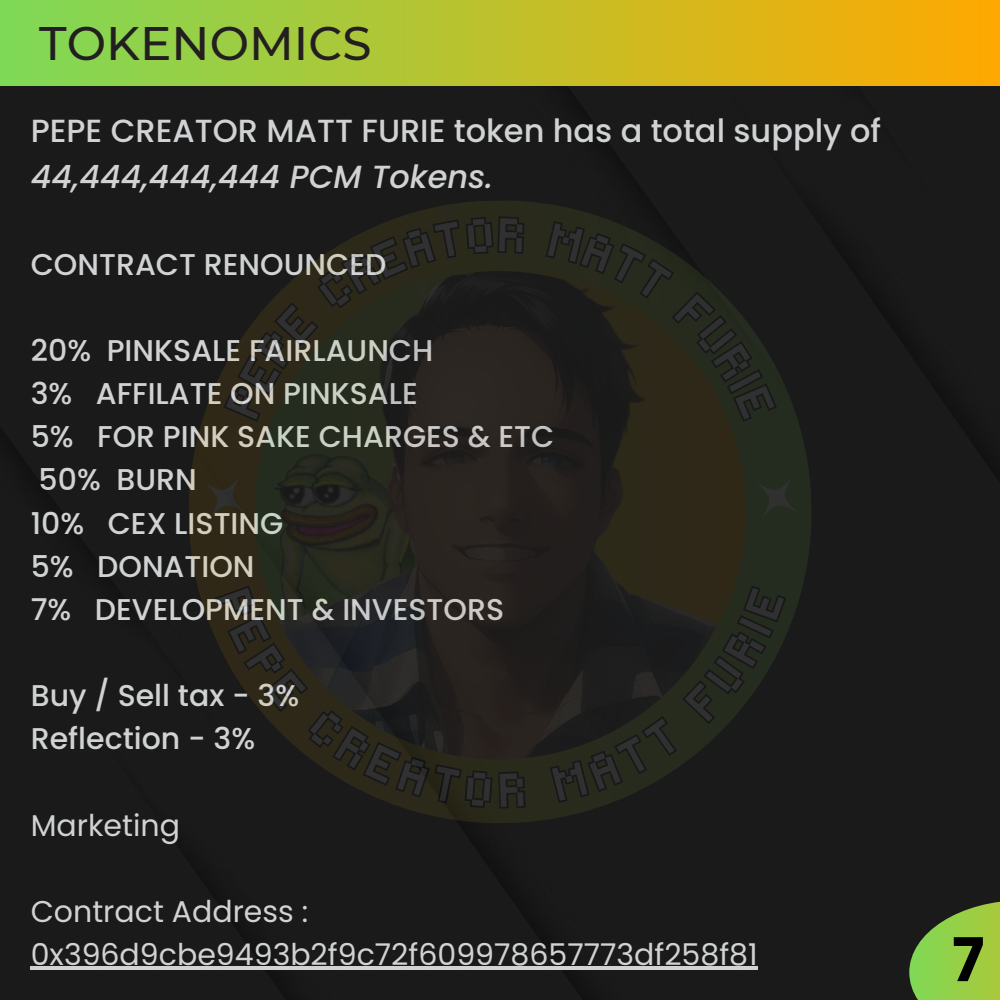
<style>
.page{position:relative;width:1000px;height:1000px;background:#fff}
.page>*{position:absolute;margin:0;border:0;box-sizing:border-box;transform-origin:0 0}
.t1{font:700 60.25px "Poppins";color:#000}
.t2{font:500 46.9px "Montserrat";color:#231f20}
.t3{font:500 32px/45.8px "Poppins";color:#d0d2d3}
.t4{font:500 30px "Poppins";color:#d0d2d3}
.t5{font:30px/43.1px "Poppins";color:#d0d2d3}
.s1{font-style:italic}
</style>
<div class="page">
<div style="left:0;top:85px;width:1000px;height:915px;background:#1a1a1a"></div>
<hr style="left:31px;top:966px;width:727px;height:3px;background:#d0d2d3">
<svg style="left:909px;top:900px;width:91px;height:100px;background:#7caa3d"></svg>
<svg style="left:185px;top:196px;width:630px;height:631px;background:#1e1e1a"></svg>
<img style="left:239px;top:452px;width:26px;height:131px">
<img style="left:255px;top:271px;width:488px;height:488px;border-radius:50%">
<svg style="left:190px;top:462px;width:70px;height:70px;background:#2e2819"></svg>
<svg style="left:742px;top:462px;width:70px;height:70px;background:#252b20"></svg>
<div style="left:0;top:0;width:1000px;height:85px;background:linear-gradient(to right,#7ed957,#fea801)"></div>
<svg style="left:221px;top:214px;width:305px;height:210px;background:#23221b"></svg>
<svg style="left:543px;top:219px;width:236px;height:205px;background:#21211a"></svg>
<svg style="left:212px;top:583px;width:315px;height:227px;background:#23211c"></svg>
<svg style="left:548px;top:583px;width:240px;height:222px;background:#1f201c"></svg>
<p class="t2" style="left:39px;top:15px;width:334px">TOKENOMICS</p>
<p class="t3" style="left:31px;top:108px;width:852px">PEPE CREATOR MATT FURIE token has a total supply of<br><span class="s1">44,444,444,444 PCM Tokens.</span></p>
<p class="t4" style="left:31px;top:243px;width:357px">CONTRACT RENOUNCED</p>
<p class="t4" style="left:31px;top:329px;width:404px">20% PINKSALE FAIRLAUNCH</p>
<p class="t4" style="left:31px;top:373px;width:388px">3% AFFILATE ON PINKSALE</p>
<p class="t4" style="left:31px;top:416px;width:525px">5% FOR PINK SAKE CHARGES &amp; ETC</p>
<p class="t4" style="left:39px;top:459px;width:160px">50% BURN</p>
<p class="t4" style="left:31px;top:502px;width:254px">10% CEX LISTING</p>
<p class="t4" style="left:31px;top:545px;width:225px">5% DONATION</p>
<p class="t4" style="left:31px;top:588px;width:475px">7% DEVELOPMENT &amp; INVESTORS</p>
<p class="t4" style="left:31px;top:675px;width:270px">Buy / Sell tax - 3%</p>
<p class="t4" style="left:31px;top:718px;width:226px">Reflection - 3%</p>
<p class="t5" style="left:31px;top:803px;width:151px">Marketing</p>
<p class="t5" style="left:31px;top:890px;width:728px">Contract Address :<br>0x396d9cbe9493b2f9c72f609978657773df258f81</p>
<p class="t1" style="left:952px;top:918px;width:34px">7</p>
</div>
